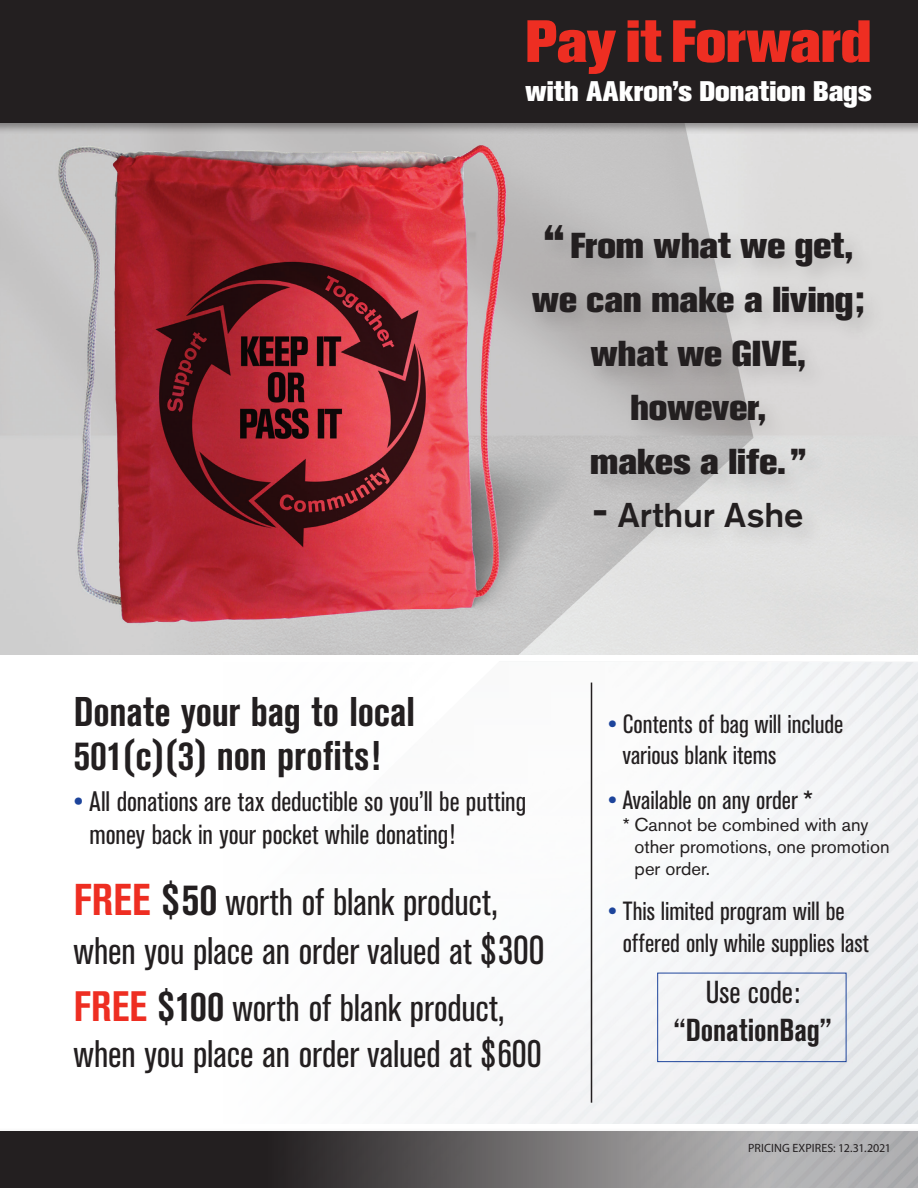
<style>
.page{position:relative;width:918px;height:1188px;background:#fff}
.page>*{position:absolute;margin:0;border:0;box-sizing:border-box;transform-origin:0 0}
.t1{font:800 58.95px "Akzidenz Grotesk BE";color:#ee2e22}
.t2{font:700 condensed 41.1px/43.5px "Akzidenz Grotesk BE";color:#231f20}
.t3{font:condensed 38.1px/48.2px "Akzidenz Grotesk BE";letter-spacing:-.005em;color:#231f20}
.t4{font:800 35.7px/54px "Akzidenz Grotesk BE";color:#231f20;text-align:center}
.t5{font:500 34.2px "Akzidenz Grotesk BE";color:#231f20}
.t6{font:700 condensed 31.5px "Akzidenz Grotesk BE";letter-spacing:-.005em;color:#231f20}
.t7{font:condensed 31.5px "Akzidenz Grotesk BE";color:#231f20}
.t8{font:condensed 28.05px/33.6px "Akzidenz Grotesk BE";letter-spacing:-.005em;color:#231f20}
.t9{font:800 28.05px "Akzidenz Grotesk BE";letter-spacing:.005em;color:#fff}
.t10{font:condensed 26.1px/31.3px "Akzidenz Grotesk BE";color:#231f20}
.t11{font:18.45px/22px "Akzidenz Grotesk BE";color:#231f20}
.t12{font:12px "Myriad Pro";color:#231f20}
.s1{font-size:46.5px}
.s2{font-weight:800;font-size:40.35px}
.s3{color:#1d449b}
.s4{font-weight:700;font-size:44.1px;color:#ee2e22}
.s5{font-weight:700;font-size:44.1px}
.s6{font-size:40.05px}
.s7{font-weight:700;font-size:42.15px;color:#ee2e22}
.s8{font-weight:700;font-size:42.15px}
</style>
<div class="page">
<img style="left:426px;top:662px;width:492px;height:461px">
<img style="left:0;top:134px;width:918px;height:520px">
<div style="left:0;top:1128px;width:918px;height:60px;background:#f8f8f8"></div>
<div style="left:0;top:1131px;width:918px;height:57px;background:#231f20"></div>
<div style="left:0;top:0;width:918px;height:134px;background:#231f20;opacity:.45"></div>
<div style="left:0;top:0;width:918px;height:122px;background:#231f20"></div>
<hr style="left:591px;top:683px;width:1px;height:419px;background:#231f20">
<img style="left:300px;top:1131px;width:618px;height:57px">
<div style="left:528px;top:220px;width:360px;height:332px;background:#231f20;opacity:.15"></div>
<div style="left:657px;top:973px;width:189px;height:89px;border:1px solid #1d449b"></div>
<h1 class="t1" style="left:525px;top:7px;width:348px">Pay it Forward</h1>
<p class="t9" style="left:525px;top:75px;width:348px">with AAkron’s Donation Bags</p>
<p class="t4" style="left:532px;top:219px;width:334px"><span class="s1">“</span> From what we get, we can make a living; what we GIVE, however,<br>makes a life. ”</p>
<p class="t5" style="left:593px;top:494px;width:211px"><span class="s2">-</span> Arthur Ashe</p>
<p class="t2" style="left:74px;top:691px;width:343px">Donate your bag to local<br>501(c)(3) non profits!</p>
<p class="t8" style="left:90px;top:785px;width:438px;text-indent:-16px"><span class="s3">•</span> All donations are tax deductible so you’ll be putting money back in your pocket while donating!</p>
<p class="t3" style="left:74px;top:879px;width:472px"><span class="s4">FREE</span> <span class="s5">$50</span> worth of blank product, when you place an order valued at <span class="s6">$300</span></p>
<p class="t3" style="left:74px;top:986px;width:469px;line-height:45.8px"><span class="s7">FREE</span> <span class="s8">$100</span> worth of blank product, when you place an order valued at $600</p>
<p class="t10" style="left:623px;top:709px;width:222px;text-indent:-15px"><span class="s3">•</span> Contents of bag will include various blank items</p>
<p class="t10" style="left:608px;top:785px;width:206px"><span class="s3">•</span> Available on any order *</p>
<p class="t11" style="left:635px;top:814px;width:257px;text-indent:-12px">* Cannot be combined with any other promotions, one promotion per order.</p>
<p class="t10" style="left:623px;top:896px;width:248px;text-indent:-15px"><span class="s3">•</span> This limited program will be offered only while supplies last</p>
<p class="t7" style="left:706px;top:975px;width:96px">Use code:</p>
<p class="t6" style="left:674px;top:1012px;width:159px">“DonationBag”</p>
<p class="t12" style="left:748px;top:1141px;width:144px">PRICING EXPIRES: 12.31.2021</p>
</div>
